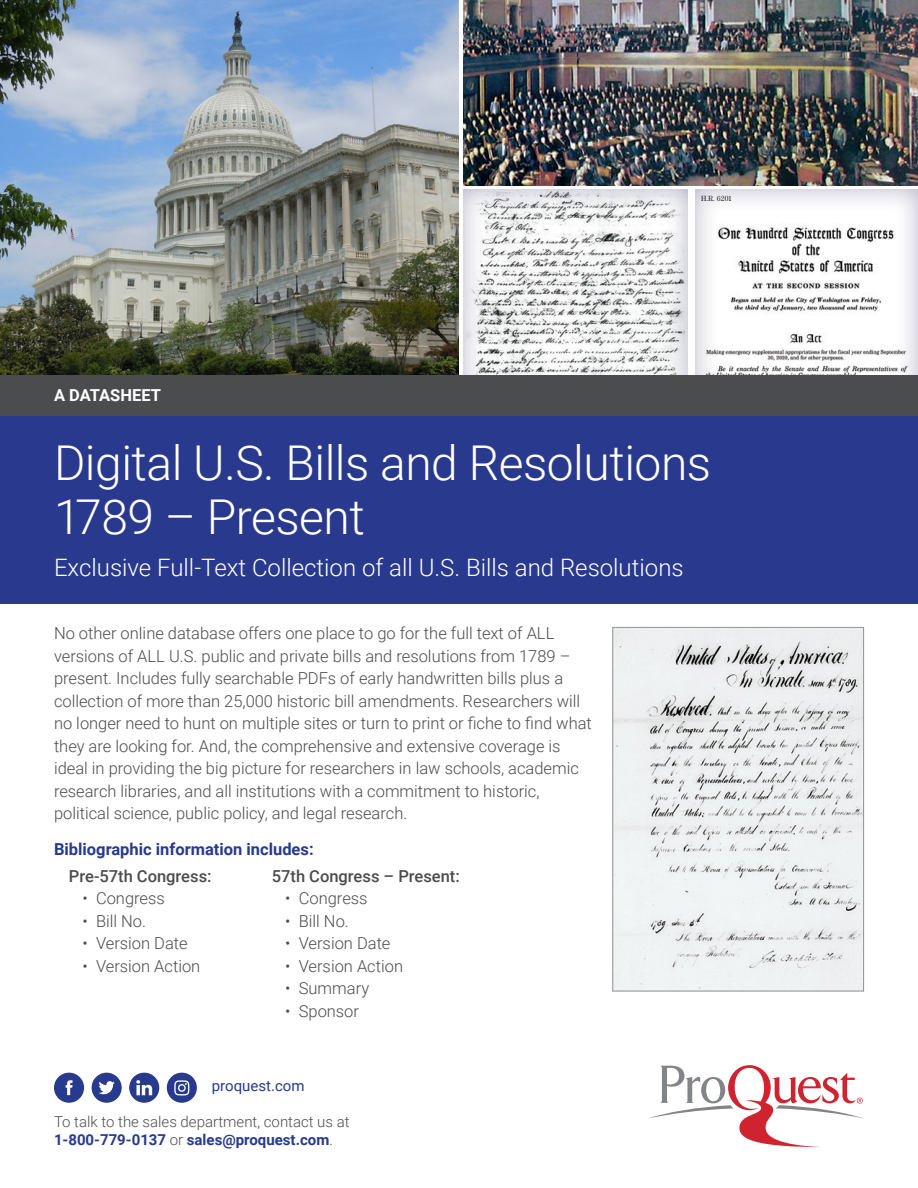
<style>
.page{position:relative;width:918px;height:1188px;background:#fff}
.page>*{position:absolute;margin:0;border:0;box-sizing:border-box;transform-origin:0 0}
.t1{font:300 48px/54px "Roboto";letter-spacing:-.01em;color:#fff}
.t2{font:300 24px "Roboto";color:#fff}
.Body_copy{font:300 16.5px/22.5px "Roboto";color:#4b4c4d}
.Body_copy-2{font:500 16.5px "Roboto";color:#4b4c4d}
.Body_copy-3{font:700 16.5px "Roboto";color:#273a8e}
.t3{font:700 16.5px "Roboto";color:#fff}
.Body_copy-4{font:300 15px/18px "Roboto";color:#4b4c4d}
.t4{font:15px "Roboto";color:#273a8e}
.Body_copy-5{font:7.5px "Century Std";color:#231f20}
.s1{font-weight:700;color:#273a8e}
</style>
<div class="page">
<img style="left:0;top:0;width:459px;height:375px">
<img style="left:464px;top:0;width:454px;height:185px">
<div style="left:461px;top:187px;width:228px;height:229px;background:#262059;opacity:.35"></div>
<div style="left:692px;top:187px;width:226px;height:229px;background:#262059;opacity:.35"></div>
<div style="left:54px;top:1073px;width:30px;height:30px;background:#273a8e;border-radius:50%"></div>
<svg style="left:66px;top:1080px;width:7px;height:15px"></svg>
<div style="left:92px;top:1073px;width:30px;height:30px;background:#273a8e;border-radius:50%"></div>
<svg style="left:99px;top:1081px;width:16px;height:13px"></svg>
<div style="left:167px;top:1073px;width:30px;height:30px;background:#273a8e;border-radius:50%"></div>
<svg style="left:174px;top:1080px;width:15px;height:15px"></svg>
<div style="left:129px;top:1073px;width:30px;height:30px;background:#273a8e;border-radius:50%"></div>
<svg style="left:136px;top:1080px;width:16px;height:15px"></svg>
<svg style="left:649px;top:1065px;width:214px;height:82px"></svg>
<div style="left:0;top:416px;width:918px;height:188px;background:#29398e"></div>
<div style="left:0;top:375px;width:918px;height:41px;background:#4b4c4d"></div>
<img style="left:614px;top:629px;width:248px;height:360px">
<div style="left:612px;top:627px;width:252px;height:364px;border:1px solid #919295"></div>
<p class="t3" style="left:54px;top:384px;width:108px">A DATASHEET</p>
<p class="Body_copy-5" style="left:701px;top:194px;width:32px">H.R. 6201</p>
<p class="t1" style="left:54px;top:434px;width:659px">Digital U.S. Bills and Resolutions<br>1789 – Present</p>
<p class="t2" style="left:54px;top:551px;width:631px">Exclusive Full-Text Collection of all U.S. Bills and Resolutions</p>
<p class="Body_copy" style="left:54px;top:622px;width:539px">No other online database offers one place to go for the full text of ALL versions of ALL U.S. public and private bills and resolutions from 1789 – present. Includes fully searchable PDFs of early handwritten bills plus a collection of more than 25,000 historic bill amendments. Researchers will no longer need to hunt on multiple sites or turn to print or fiche to find what they are looking for. And, the comprehensive and extensive coverage is ideal in providing the big picture for researchers in law schools, academic research libraries, and all institutions with a commitment to historic, political science, public policy, and legal research.</p>
<p class="Body_copy-3" style="left:54px;top:838px;width:261px">Bibliographic information includes:</p>
<p class="Body_copy-2" style="left:69px;top:865px;width:144px">Pre-57th Congress:</p>
<p class="Body_copy" style="left:82px;top:887px;width:84px">• Congress</p>
<p class="Body_copy" style="left:82px;top:909px;width:65px">• Bill No.</p>
<p class="Body_copy" style="left:82px;top:932px;width:107px">• Version Date</p>
<p class="Body_copy" style="left:82px;top:954px;width:119px">• Version Action</p>
<p class="Body_copy-2" style="left:272px;top:864px;width:190px">57th Congress – Present:</p>
<p class="Body_copy" style="left:285px;top:887px;width:84px">• Congress</p>
<p class="Body_copy" style="left:285px;top:909px;width:65px">• Bill No.</p>
<p class="Body_copy" style="left:285px;top:932px;width:107px">• Version Date</p>
<p class="Body_copy" style="left:285px;top:954px;width:119px">• Version Action</p>
<p class="Body_copy" style="left:285px;top:977px;width:85px">• Summary</p>
<p class="Body_copy" style="left:285px;top:999px;width:75px">• Sponsor</p>
<p class="t4" style="left:212px;top:1075px;width:94px">proquest.com</p>
<p class="Body_copy-4" style="left:54px;top:1112px;width:297px">To talk to the sales department, contact us at<br><span class="s1">1-800-779-0137</span> or <span class="s1">sales@proquest.com</span>.</p>
</div>
